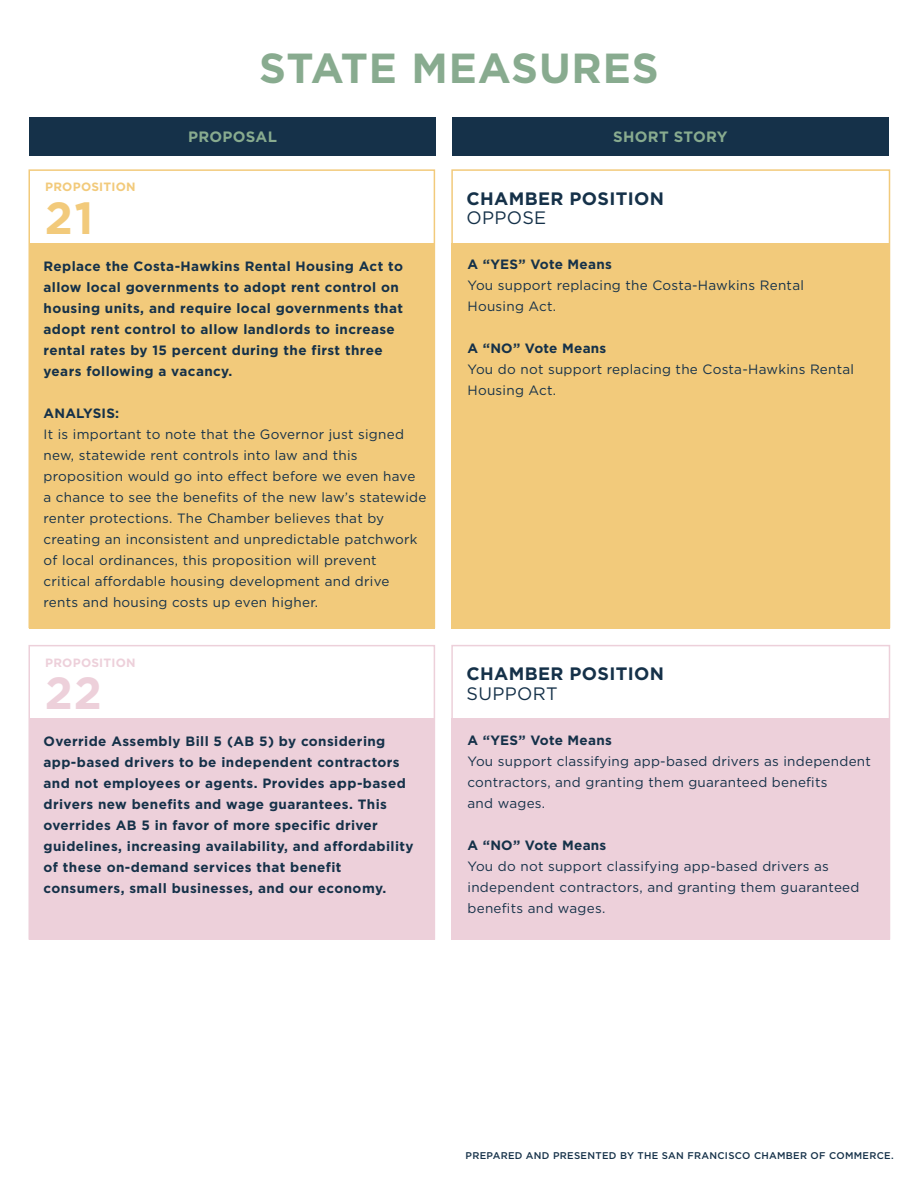
<style>
.page{position:relative;width:918px;height:1188px;background:#fff}
.page>*{position:absolute;margin:0;border:0;box-sizing:border-box;transform-origin:0 0}
.t1{font:700 45px "Gotham";color:#f2ca7b}
.t2{font:700 45px "Gotham";color:#edd0da}
.t3{font:700 42px "Gotham";letter-spacing:.02em;color:#88ab8f}
.t4{font:700 18px/19.5px "Gotham";letter-spacing:.02em;color:#153149}
.t5{font:700 15px "Gotham";letter-spacing:.02em;color:#88ab8f}
.t6{font:13.5px/21px "Gotham";letter-spacing:.02em;color:#153149}
.t7{font:700 13.5px/21px "Gotham";letter-spacing:.03em;color:#153149}
.t8{font:700 12px "Gotham";letter-spacing:.02em;color:#f2ca7b}
.t9{font:700 12px "Gotham";letter-spacing:.02em;color:#edd0da}
.t10{font:500 9.75px "Gotham";letter-spacing:.03em;color:#153149}
.s1{font-weight:400}
.s2{font-weight:700}
</style>
<div class="page">
<div style="left:29px;top:118px;width:407px;height:38px;background:#153149"></div>
<div style="left:452px;top:118px;width:437px;height:38px;background:#153149"></div>
<div style="left:30px;top:243px;width:405px;height:385px;background:#f2ca7b"></div>
<div style="left:451px;top:243px;width:439px;height:385px;background:#f2ca7b"></div>
<div style="left:451px;top:169px;width:439px;height:459px;border:2px solid #f2ca7b"></div>
<div style="left:28px;top:169px;width:407px;height:459px;border:2px solid #f2ca7b"></div>
<div style="left:30px;top:719px;width:405px;height:221px;background:#edd0da"></div>
<div style="left:451px;top:718px;width:439px;height:222px;background:#edd0da"></div>
<div style="left:451px;top:645px;width:439px;height:295px;border:2px solid #edd0da"></div>
<div style="left:28px;top:645px;width:407px;height:295px;border:2px solid #edd0da"></div>
<p class="t3" style="left:259px;top:41px;width:401px">STATE MEASURES</p>
<p class="t5" style="left:188px;top:126px;width:90px">PROPOSAL</p>
<p class="t5" style="left:613px;top:126px;width:116px">SHORT STORY</p>
<p class="t8" style="left:45px;top:179px;width:92px">PROPOSITION</p>
<p class="t1" style="left:45px;top:188px;width:50px">21</p>
<p class="t4" style="left:466px;top:188px;width:199px">CHAMBER POSITION<br><span class="s1">OPPOSE</span></p>
<p class="t7" style="left:44px;top:255px;width:361px">Replace the Costa-Hawkins Rental Housing Act to allow local governments to adopt rent control on housing units, and require local governments that adopt rent control to allow landlords to increase rental rates by 15 percent during the first three years following a vacancy.</p>
<p class="t6" style="left:44px;top:402px;width:384px"><span class="s2">ANALYSIS:<br></span>It is important to note that the Governor just signed new, statewide rent controls into law and this proposition would go into effect before we even have a chance to see the benefits of the new law’s statewide renter protections. The Chamber believes that by creating an inconsistent and unpredictable patchwork of local ordinances, this proposition will prevent critical affordable housing development and drive rents and housing costs up even higher.</p>
<p class="t7" style="left:468px;top:254px;width:146px">A “YES” Vote Means</p>
<p class="t6" style="left:468px;top:275px;width:338px">You support replacing the Costa-Hawkins Rental<br>Housing Act.</p>
<p class="t6" style="left:468px;top:338px;width:388px"><span class="s2">A “NO” Vote Means<br></span>You do not support replacing the Costa-Hawkins Rental<br>Housing Act.</p>
<p class="t9" style="left:45px;top:654px;width:92px">PROPOSITION</p>
<p class="t2" style="left:45px;top:663px;width:58px">22</p>
<p class="t4" style="left:466px;top:664px;width:199px">CHAMBER POSITION<br><span class="s1">SUPPORT</span></p>
<p class="t7" style="left:44px;top:731px;width:372px">Override Assembly Bill 5 (AB 5) by considering app-based drivers to be independent contractors and not employees or agents. Provides app-based drivers new benefits and wage guarantees. This overrides AB 5 in favor of more specific driver guidelines, increasing availability, and affordability of these on-demand services that benefit consumers, small businesses, and our economy.</p>
<p class="t7" style="left:468px;top:730px;width:146px">A “YES” Vote Means</p>
<p class="t6" style="left:468px;top:750px;width:405px">You support classifying app-based drivers as independent contractors, and granting them guaranteed benefits<br>and wages.</p>
<p class="t6" style="left:468px;top:834px;width:393px"><span class="s2">A “NO” Vote Means<br></span>You do not support classifying app-based drivers as independent contractors, and granting them guaranteed benefits and wages.</p>
<p class="t10" style="left:466px;top:1150px;width:430px">PREPARED AND PRESENTED BY THE SAN FRANCISCO CHAMBER OF COMMERCE.</p>
</div>
